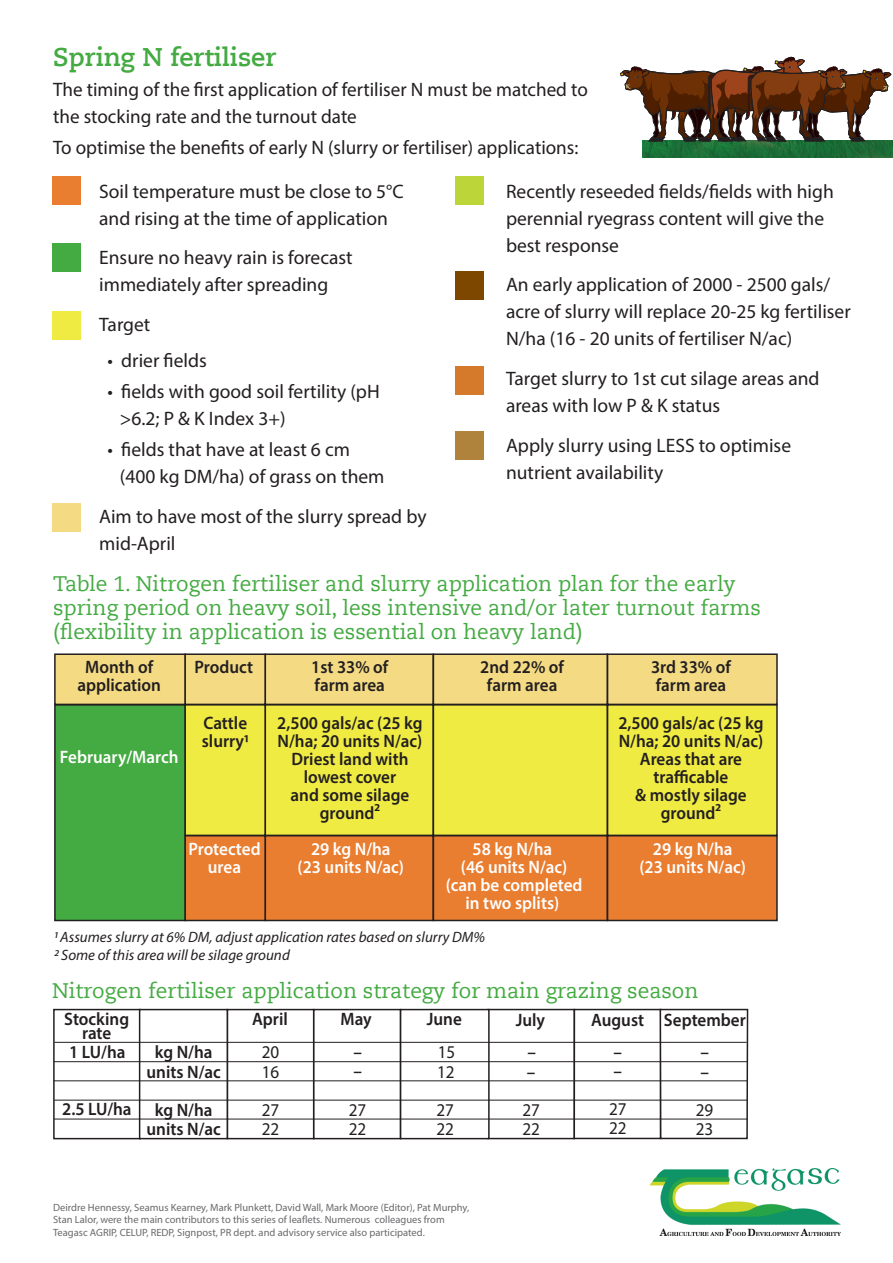
<style>
.page{position:relative;width:893px;height:1263px;background:#fff}
.page>*{position:absolute;margin:0;border:0;box-sizing:border-box;transform-origin:0 0}
.t1{font:700 25.5px "Caecilia LT Pro 75";color:#44aa42}
.t2{font:21px/24px "Caecilia LT Pro 55 Roman";color:#44aa42}
.t3{font:19.5px/27px "Myriad Pro";color:#231f20}
.t4{font:600 18px/18px "Myriad Pro";color:#231f20;text-align:center;scale:.95 1}
.t5{font:600 18px/18px "Myriad Pro";color:#fff;text-align:center;scale:.95 1}
.t6{font:18px/19px "Myriad Pro";color:#231f20;scale:.95 1}
.t7{font:italic 15px/18px "Myriad Pro";color:#231f20}
.t8{font:10.5px/12.6px "Myriad Pro";color:#69696c}
</style>
<div class="page">
<img style="left:642px;top:141px;width:251px;height:16px">
<svg style="left:620px;top:57px;width:271px;height:94px"></svg>
<svg style="left:487px;top:1008px;width:89px;height:132px"></svg>
<div style="left:265px;top:654px;width:168px;height:50px;background:#f3da83"></div>
<div style="left:265px;top:653px;width:169px;height:52px;border:2px solid #231f20"></div>
<div style="left:433px;top:654px;width:174px;height:50px;background:#f3da83"></div>
<div style="left:433px;top:653px;width:175px;height:52px;border:2px solid #231f20"></div>
<div style="left:608px;top:654px;width:169px;height:50px;background:#f3da83"></div>
<div style="left:607px;top:653px;width:171px;height:52px;border:2px solid #231f20"></div>
<div style="left:55px;top:654px;width:130px;height:50px;background:#f3da83"></div>
<div style="left:54px;top:653px;width:132px;height:52px;border:2px solid #231f20"></div>
<div style="left:185px;top:654px;width:80px;height:50px;background:#f3da83"></div>
<div style="left:184px;top:653px;width:82px;height:52px;border:2px solid #231f20"></div>
<div style="left:265px;top:705px;width:168px;height:130px;background:#efeb43"></div>
<div style="left:433px;top:705px;width:174px;height:130px;background:#efeb43"></div>
<div style="left:433px;top:704px;width:175px;height:132px;border:2px solid #231f20"></div>
<div style="left:608px;top:705px;width:169px;height:130px;background:#efeb43"></div>
<div style="left:607px;top:704px;width:171px;height:132px;border:2px solid #231f20"></div>
<div style="left:55px;top:705px;width:130px;height:215px;background:#44aa42"></div>
<div style="left:54px;top:704px;width:132px;height:217px;border:2px solid #231f20"></div>
<div style="left:185px;top:705px;width:80px;height:130px;background:#efeb43"></div>
<div style="left:184px;top:704px;width:82px;height:132px;border:2px solid #231f20"></div>
<div style="left:265px;top:836px;width:168px;height:84px;background:#e97d30"></div>
<div style="left:265px;top:835px;width:169px;height:86px;border:2px solid #231f20"></div>
<div style="left:433px;top:836px;width:174px;height:84px;background:#e97d30"></div>
<div style="left:433px;top:835px;width:175px;height:86px;border:2px solid #231f20"></div>
<div style="left:608px;top:836px;width:169px;height:84px;background:#e97d30"></div>
<div style="left:607px;top:835px;width:171px;height:86px;border:2px solid #231f20"></div>
<div style="left:185px;top:836px;width:80px;height:84px;background:#e97d30"></div>
<div style="left:184px;top:835px;width:82px;height:86px;border:2px solid #231f20"></div>
<div style="left:227px;top:1009px;width:87px;height:130px;border:2px solid #231f20"></div>
<div style="left:313px;top:1009px;width:88px;height:130px;border:2px solid #231f20"></div>
<div style="left:573px;top:1009px;width:88px;height:130px;border:2px solid #231f20"></div>
<div style="left:400px;top:1009px;width:90px;height:130px;border:2px solid #231f20"></div>
<svg style="left:659px;top:1008px;width:90px;height:132px"></svg>
<div style="left:53px;top:1009px;width:88px;height:130px;border:2px solid #231f20"></div>
<div style="left:139px;top:1009px;width:89px;height:130px;border:2px solid #231f20"></div>
<hr style="left:54px;top:1042px;width:693px;height:1px;background:#231f20">
<div style="left:52px;top:176px;width:28px;height:29px;background:#e97d30"></div>
<div style="left:52px;top:312px;width:28px;height:28px;background:#efeb43"></div>
<div style="left:52px;top:243px;width:28px;height:28px;background:#44aa42"></div>
<div style="left:52px;top:503px;width:28px;height:28px;background:#f3da83"></div>
<div style="left:456px;top:176px;width:28px;height:29px;background:#bcd538"></div>
<div style="left:456px;top:272px;width:28px;height:28px;background:#7d4700"></div>
<div style="left:456px;top:366px;width:28px;height:29px;background:#d57a2b"></div>
<div style="left:456px;top:432px;width:28px;height:28px;background:#af833b"></div>
<hr style="left:53px;top:1080px;width:694px;height:1px;background:#231f20">
<hr style="left:54px;top:1119px;width:694px;height:1px;background:#231f20">
<hr style="left:54px;top:1100px;width:694px;height:1px;background:#231f20">
<hr style="left:54px;top:1061px;width:693px;height:1px;background:#231f20">
<img style="left:650px;top:1169px;width:191px;height:66px">
<h1 class="t1" style="left:53px;top:40px;width:225px">Spring N fertiliser</h1>
<p class="t3" style="left:53px;top:76px;width:536px">The timing of the first application of fertiliser N must be matched to the stocking rate and the turnout date</p>
<p class="t3" style="left:53px;top:134px;width:527px">To optimise the benefits of early N (slurry or fertiliser) applications:</p>
<p class="t3" style="left:99px;top:177px;width:306px">Soil temperature must be close to 5°C and rising at the time of application</p>
<p class="t3" style="left:99px;top:244px;width:255px">Ensure no heavy rain is forecast immediately after spreading</p>
<p class="t3" style="left:99px;top:311px;width:53px">Target</p>
<p class="t3" style="left:107px;top:346px;width:101px">• drier fields</p>
<p class="t3" style="left:120px;top:378px;width:261px;text-indent:-12px">• fields with good soil fertility (pH &gt;6.2; P &amp; K Index 3+)</p>
<p class="t3" style="left:120px;top:436px;width:266px;text-indent:-12px">• fields that have at least 6 cm (400 kg DM/ha) of grass on them</p>
<p class="t3" style="left:99px;top:503px;width:329px">Aim to have most of the slurry spread by mid-April</p>
<p class="t3" style="left:506px;top:177px;width:329px">Recently reseeded fields/fields with high perennial ryegrass content will give the best response</p>
<p class="t3" style="left:506px;top:271px;width:346px">An early application of 2000 - 2500 gals/ acre of slurry will replace 20-25 kg fertiliser<br>N/ha (16 - 20 units of fertiliser N/ac)</p>
<p class="t3" style="left:506px;top:365px;width:315px">Target slurry to 1st cut silage areas and areas with low P &amp; K status</p>
<p class="t3" style="left:506px;top:432px;width:287px">Apply slurry using LESS to optimise nutrient availability</p>
<p class="t2" style="left:53px;top:571px;width:709px">Table 1. Nitrogen fertiliser and slurry application plan for the early spring period on heavy soil, less intensive and/or later turnout farms (flexibility in application is essential on heavy land)</p>
<p class="t4" style="left:78px;top:658px;width:89px">Month of application</p>
<p class="t5" style="left:60px;top:747px;width:126px">February/March</p>
<p class="t4" style="left:195px;top:658px;width:63px">Product</p>
<p class="t4" style="left:202px;top:714px;width:51px;text-align:left">Cattle slurry1</p>
<p class="t4" style="left:311px;top:658px;width:83px;text-align:left">1st 33% of farm area</p>
<p class="t4" style="left:480px;top:658px;width:90px">2nd 22% of farm area</p>
<p class="t4" style="left:277px;top:714px;width:154px">2,500 gals/ac (25 kg<br>N/ha; 20 units N/ac)<br>Driest land with lowest cover<br>and some silage ground2</p>
<p class="t4" style="left:651px;top:658px;width:86px;text-align:left">3rd 33% of farm area</p>
<p class="t4" style="left:618px;top:714px;width:154px">2,500 gals/ac (25 kg<br>N/ha; 20 units N/ac)<br>Areas that are trafficable<br>&amp; mostly silage ground2</p>
<p class="t5" style="left:188px;top:839px;width:78px">Protected urea</p>
<p class="t5" style="left:298px;top:839px;width:114px">29 kg N/ha (23 units N/ac)</p>
<p class="t5" style="left:639px;top:839px;width:114px">29 kg N/ha (23 units N/ac)</p>
<p class="t5" style="left:446px;top:839px;width:145px">58 kg N/ha<br>(46 units N/ac) (can be completed in two splits)</p>
<p class="t7" style="left:54px;top:927px;width:433px">1 Assumes slurry at 6% DM, adjust application rates based on slurry DM%<br>2 Some of this area will be silage ground</p>
<p class="t2" style="left:52px;top:978px;width:648px">Nitrogen fertiliser application strategy for main grazing season</p>
<p class="t4" style="left:64px;top:1012px;width:70px;line-height:13.5px">Stocking rate</p>
<p class="t4" style="left:69px;top:1043px;width:61px">1 LU/ha</p>
<p class="t4" style="left:62px;top:1099px;width:75px">2.5 LU/ha</p>
<p class="t4" style="left:147px;top:1042px;width:80px;line-height:19px">kg N/ha units N/ac</p>
<p class="t4" style="left:147px;top:1100px;width:80px;line-height:19px">kg N/ha units N/ac</p>
<p class="t4" style="left:252px;top:1010px;width:39px">April</p>
<p class="t4" style="left:340px;top:1010px;width:34px">May</p>
<p class="t4" style="left:427px;top:1010px;width:38px">June</p>
<p class="t4" style="left:516px;top:1011px;width:32px">July</p>
<p class="t4" style="left:591px;top:1011px;width:57px">August</p>
<p class="t6" style="left:262px;top:1042px;width:20px">20<br>16</p>
<p class="t6" style="left:262px;top:1100px;width:20px">27<br>22</p>
<p class="t6" style="left:437px;top:1042px;width:21px">15<br>12</p>
<p class="t4" style="left:353px;top:1042px;width:10px;line-height:19px;text-align:left">– –</p>
<p class="t6" style="left:349px;top:1100px;width:20px">27<br>22</p>
<p class="t6" style="left:436px;top:1100px;width:20px">27<br>22</p>
<p class="t6" style="left:522px;top:1100px;width:20px">27<br>22</p>
<p class="t4" style="left:527px;top:1042px;width:11px;line-height:19.2px;text-align:left">– –</p>
<p class="t4" style="left:614px;top:1042px;width:11px;line-height:18.8px;text-align:left">– –</p>
<p class="t6" style="left:609px;top:1099px;width:20px">27<br>22</p>
<p class="t4" style="left:664px;top:1011px;width:88px">September</p>
<p class="t4" style="left:700px;top:1042px;width:11px;line-height:19px;text-align:left">– –</p>
<p class="t6" style="left:696px;top:1100px;width:20px">29<br>23</p>
<p class="t8" style="left:53px;top:1201px;width:418px">Deirdre Hennessy, Seamus Kearney, Mark Plunkett, David Wall, Mark Moore (Editor), Pat Murphy,<br>Stan Lalor, were the main contributors to this series of leaflets. Numerous colleagues from<br>Teagasc AGRIP, CELUP, REDP, Signpost, PR dept. and advisory service also participated.</p>
</div>
